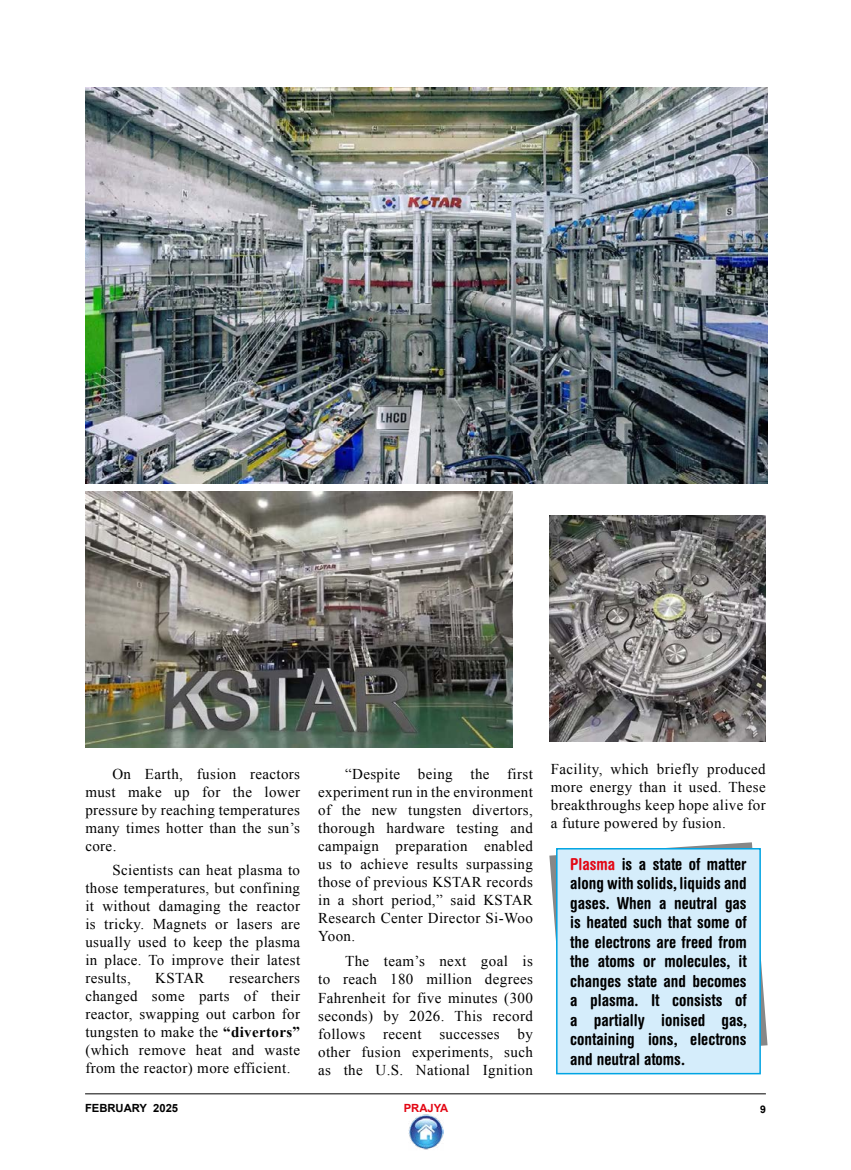
<style>
.page{position:relative;width:851px;height:1170px;background:#fff}
.page>*{position:absolute;margin:0;border:0;box-sizing:border-box;transform-origin:0 0}
.t1{font:700 condensed 16.5px/19.5px "Helvetica Rounded LT Std";color:#000;text-align:justify}
.t2{font:15px/18px "Times New Roman";letter-spacing:.025em;color:#000;text-align:justify}
.t3{font:700 11.25px "Arial";color:#000}
.t4{font:700 11.25px "Arial";color:#e30613}
.t5{font:700 10.5px "Arial";color:#000}
.s1{font-weight:700}
.s2{color:#e30613}
</style>
<div class="page">
<svg style="left:549px;top:842px;width:218px;height:216px"></svg>
<div style="left:556px;top:848px;width:204px;height:226px;background:#d5edfb;border:2px solid #00a4e3"></div>
<img style="left:86px;top:491px;width:426px;height:256px">
<img style="left:86px;top:88px;width:681px;height:396px">
<img style="left:549px;top:515px;width:216px;height:226px">
<img style="left:409px;top:1114px;width:34px;height:35px">
<hr style="left:85px;top:1093px;width:680px;height:1px;background:#000">
<p class="t2" style="left:85px;top:764px;width:216px;text-indent:27px">On Earth, fusion reactors must make up for the lower pressure by reaching temperatures many times hotter than the sun’s core.</p>
<p class="t2" style="left:85px;top:860px;width:216px;text-indent:27px">Scientists can heat plasma to those temperatures, but confining it without damaging the reactor is tricky. Magnets or lasers are usually used to keep the plasma in place. To improve their latest results,</p>
<p class="t2" style="left:85px;top:968px;width:216px;text-indent:144px">researchers changed some parts of their reactor, swapping out carbon for tungsten to make the <span class="s1">“divertors” </span>(which remove heat and waste from the reactor) more efficient.</p>
<p class="t2" style="left:155px;top:968px;width:51px">KSTAR</p>
<p class="t2" style="left:318px;top:764px;width:216px;text-indent:27px">“Despite being the first experiment run in the environment of the new tungsten divertors, thorough hardware testing and campaign preparation enabled us to achieve results surpassing those of previous KSTAR records in a short period,” said KSTAR Research Center Director Si-Woo Yoon.</p>
<p class="t2" style="left:318px;top:952px;width:216px;text-indent:27px">The team’s next goal is to reach 180 million degrees Fahrenheit for five minutes (300 seconds) by 2026. This record follows recent successes by other fusion experiments, such as the U.S. National Ignition</p>
<p class="t2" style="left:551px;top:759px;width:216px">Facility, which briefly produced more energy than it used. These breakthroughs keep hope alive for a future powered by fusion.</p>
<p class="t1" style="left:570px;top:853px;width:178px"><span class="s2">Plasma</span> is a state of matter along with solids, liquids and gases. When a neutral gas is heated such that some of the electrons are freed from the atoms or molecules, it changes state and becomes a plasma. It consists of a partially ionised gas, containing ions, electrons and neutral atoms.</p>
<p class="t3" style="left:85px;top:1100px;width:95px">FEBRUARY 2025</p>
<p class="t4" style="left:403px;top:1100px;width:46px">PRAJYA</p>
<p class="t5" style="left:760px;top:1102px;width:7px">9</p>
</div>
